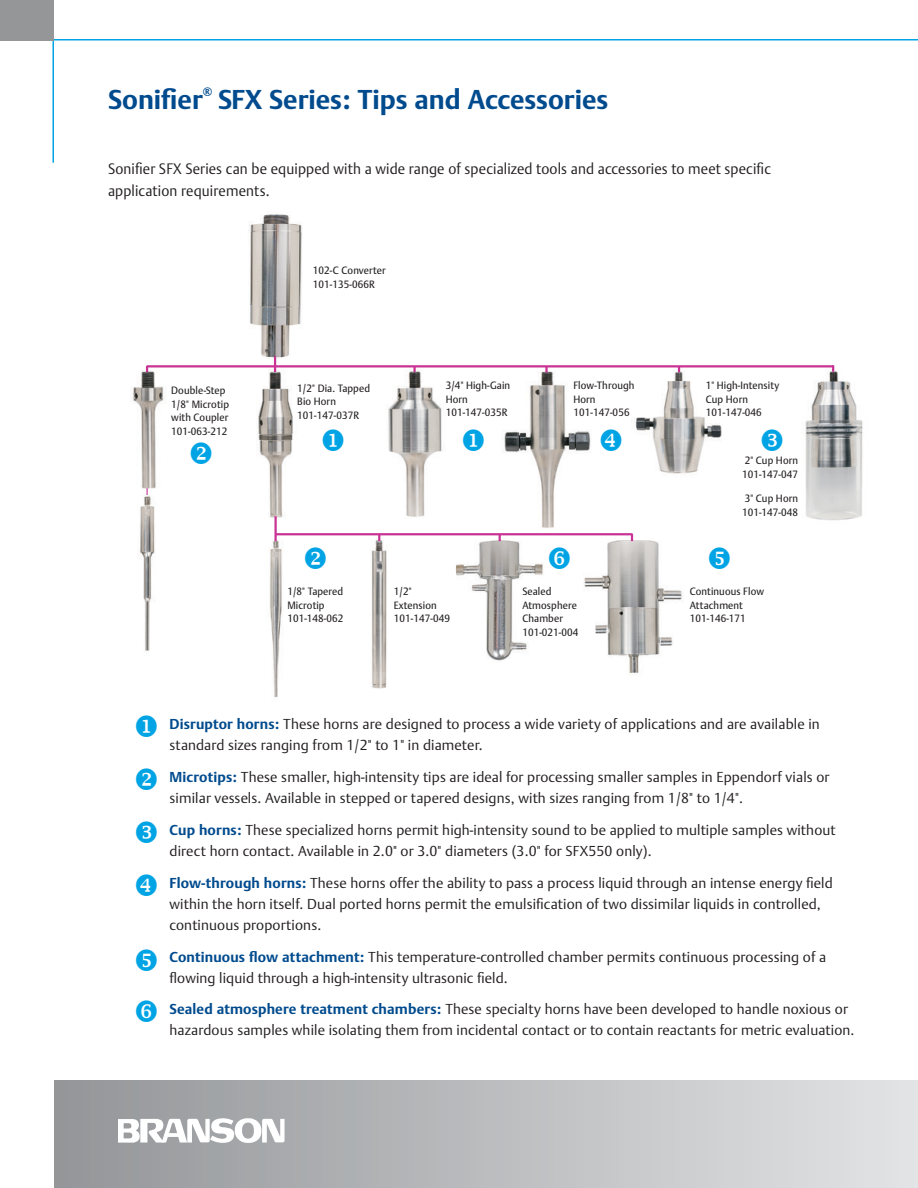
<style>
.page{position:relative;width:918px;height:1188px;background:#fff}
.page>*{position:absolute;margin:0;border:0;box-sizing:border-box;transform-origin:0 0}
.INTERIOR__Body_10_5p{font:700 27px "DTL Argo TOT";color:#004b8e}
.INTERIOR__Body_10_5p-2{font:300 15px/22.5px "DTL Argo TOT";letter-spacing:.01em;color:#231f20;scale:.95 1}
.INTERIOR__Body_10_5p-3{font:300 14.25px/21px "DTL Argo TOT";letter-spacing:.01em;color:#231f20}
.INTERIOR__Body_10_5p-4{font:700 12.3px "DTL Argo TOT";color:#004b8e}
.INTERIOR__Body_10_5p-5{font:10.5px/13.5px "DTL Argo TOT";letter-spacing:.01em;color:#231f20;scale:.95 1}
.s1{font-weight:700;color:#004b8e}
</style>
<div class="page">
<hr style="left:52px;top:0;width:2px;height:163px;background:#00a4e4">
<hr style="left:53px;top:39px;width:865px;height:1px;background:#00a4e4">
<div style="left:54px;top:1080px;width:864px;height:108px;background:linear-gradient(to right,#939598,#e2e4e5)"></div>
<svg style="left:119px;top:1118px;width:166px;height:25px"></svg>
<img style="left:805px;top:368px;width:58px;height:153px">
<img style="left:388px;top:371px;width:54px;height:146px">
<img style="left:584px;top:540px;width:98px;height:134px">
<img style="left:270px;top:540px;width:12px;height:158px">
<img style="left:635px;top:371px;width:87px;height:103px">
<img style="left:258px;top:370px;width:35px;height:148px">
<img style="left:456px;top:541px;width:87px;height:120px">
<img style="left:371px;top:540px;width:16px;height:149px">
<img style="left:503px;top:372px;width:88px;height:156px">
<img style="left:133px;top:370px;width:31px;height:123px">
<img style="left:250px;top:214px;width:52px;height:144px">
<hr style="left:147px;top:365px;width:686px;height:2px;background:#c93393">
<hr style="left:275px;top:533px;width:358px;height:2px;background:#c93393">
<svg style="left:274px;top:356px;width:2px;height:16px"></svg>
<hr style="left:274px;top:516px;width:3px;height:25px;background:#c93393">
<svg style="left:378px;top:535px;width:2px;height:6px"></svg>
<svg style="left:499px;top:535px;width:2px;height:6px"></svg>
<svg style="left:631px;top:535px;width:2px;height:6px"></svg>
<svg style="left:413px;top:367px;width:3px;height:5px"></svg>
<svg style="left:545px;top:367px;width:3px;height:6px"></svg>
<svg style="left:832px;top:365px;width:2px;height:7px"></svg>
<img style="left:140px;top:496px;width:15px;height:155px">
<div style="left:0;top:0;width:54px;height:40px;background:#949698"></div>
<p class="INTERIOR__Body_10_5p" style="left:108px;top:83px;width:96px">Sonifier</p>
<p class="INTERIOR__Body_10_5p-4" style="left:203px;top:84px;width:11px">®</p>
<p class="INTERIOR__Body_10_5p" style="left:218px;top:83px;width:392px">SFX Series: Tips and Accessories</p>
<p class="INTERIOR__Body_10_5p-2" style="left:108px;top:157px;width:699px">Sonifier SFX Series can be equipped with a wide range of specialized tools and accessories to meet specific application requirements.</p>
<p class="INTERIOR__Body_10_5p-5" style="left:171px;top:384px;width:62px">Double-Step<br>1/8" Microtip with Coupler<br>101-063-212</p>
<p class="INTERIOR__Body_10_5p-5" style="left:313px;top:264px;width:78px">102-C Converter<br>101-135-066R</p>
<p class="INTERIOR__Body_10_5p-5" style="left:297px;top:382px;width:78px">1/2" Dia. Tapped<br>Bio Horn<br>101-147-037R</p>
<p class="INTERIOR__Body_10_5p-5" style="left:446px;top:379px;width:69px">3/4" High-Gain<br>Horn<br>101-147-035R</p>
<p class="INTERIOR__Body_10_5p-5" style="left:573px;top:379px;width:66px">Flow-Through<br>Horn<br>101-147-056</p>
<p class="INTERIOR__Body_10_5p-5" style="left:706px;top:379px;width:79px">1" High-Intensity<br>Cup Horn<br>101-147-046</p>
<p class="INTERIOR__Body_10_5p-5" style="left:742px;top:454px;width:61px">2" Cup Horn<br>101-147-047</p>
<p class="INTERIOR__Body_10_5p-5" style="left:742px;top:492px;width:61px">3" Cup Horn<br>101-147-048</p>
<p class="INTERIOR__Body_10_5p-5" style="left:287px;top:585px;width:61px">1/8" Tapered<br>Microtip<br>101-148-062</p>
<p class="INTERIOR__Body_10_5p-5" style="left:394px;top:585px;width:61px">1/2"<br>Extension<br>101-147-049</p>
<p class="INTERIOR__Body_10_5p-5" style="left:522px;top:585px;width:61px">Sealed<br>Atmosphere<br>Chamber<br>101-021-004</p>
<p class="INTERIOR__Body_10_5p-5" style="left:690px;top:585px;width:80px">Continuous Flow<br>Attachment<br>101-146-171</p>
<p class="INTERIOR__Body_10_5p-3" style="left:170px;top:714px;width:652px"><span class="s1">Disruptor horns:</span> These horns are designed to process a wide variety of applications and are available in standard sizes ranging from 1/2" to 1" in diameter.</p>
<p class="INTERIOR__Body_10_5p-3" style="left:170px;top:767px;width:661px"><span class="s1">Microtips:</span> These smaller, high-intensity tips are ideal for processing smaller samples in Eppendorf vials or similar vessels. Available in stepped or tapered designs, with sizes ranging from 1/8" to 1/4".</p>
<p class="INTERIOR__Body_10_5p-3" style="left:170px;top:820px;width:668px"><span class="s1">Cup horns:</span> These specialized horns permit high-intensity sound to be applied to multiple samples without direct horn contact. Available in 2.0" or 3.0" diameters (3.0" for SFX550 only).</p>
<p class="INTERIOR__Body_10_5p-3" style="left:170px;top:872px;width:665px"><span class="s1">Flow-through horns:</span> These horns offer the ability to pass a process liquid through an intense energy field within the horn itself. Dual ported horns permit the emulsification of two dissimilar liquids in controlled, continuous proportions.</p>
<p class="INTERIOR__Body_10_5p-3" style="left:170px;top:946px;width:658px"><span class="s1">Continuous flow attachment:</span> This temperature-controlled chamber permits continuous processing of a flowing liquid through a high-intensity ultrasonic field.</p>
<p class="INTERIOR__Body_10_5p-3" style="left:170px;top:999px;width:686px"><span class="s1">Sealed atmosphere treatment chambers:</span> These specialty horns have been developed to handle noxious or hazardous samples while isolating them from incidental contact or to contain reactants for metric evaluation.</p>
</div>
